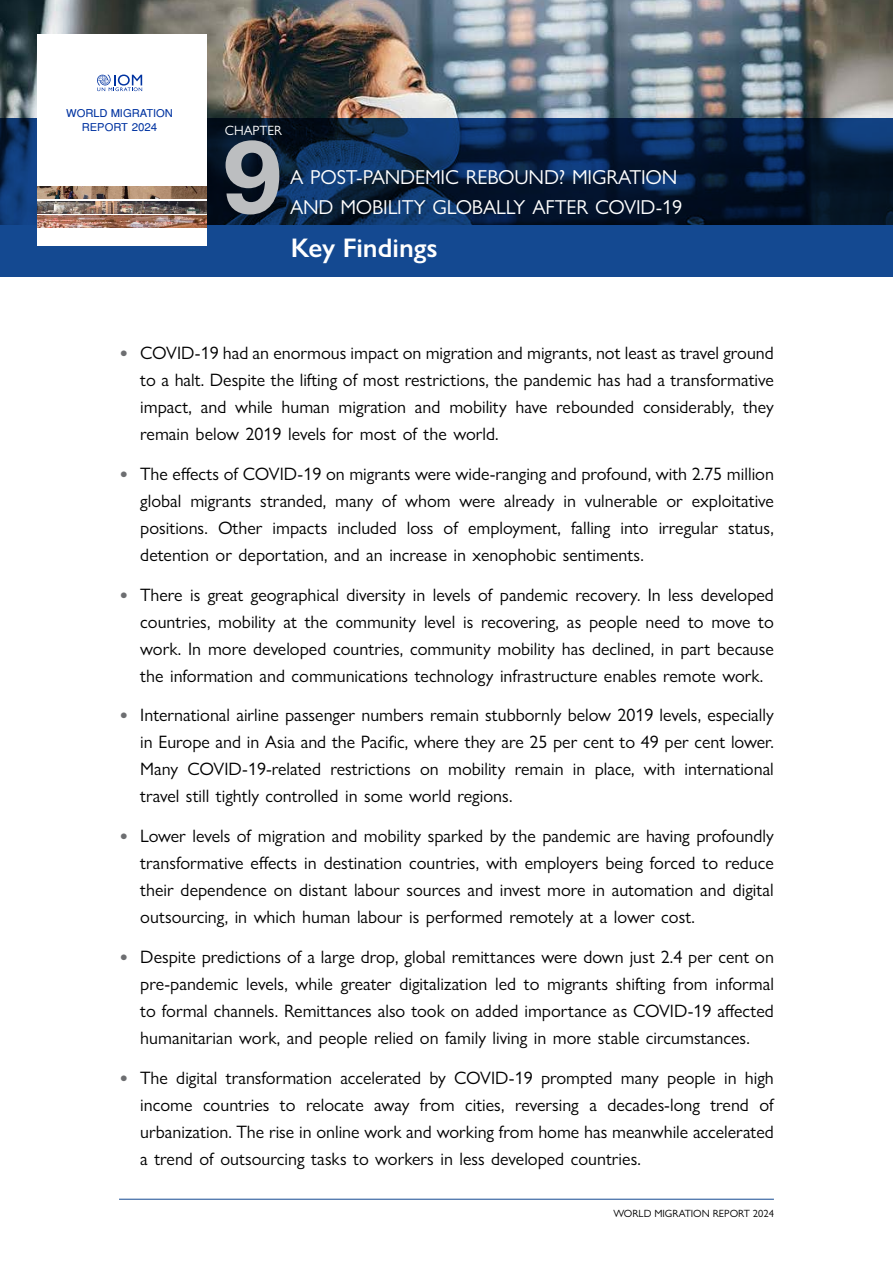
<style>
.page{position:relative;width:893px;height:1263px;background:#fff}
.page>*{position:absolute;margin:0;border:0;box-sizing:border-box;transform-origin:0 0}
.t1{font:700 105px "Neue Haas Unica W1 G";color:#bcbec0}
.t2{font:600 27px "Gill Sans Nova";color:#fff}
.t3{font:20.25px/30px "Gill Sans Nova";letter-spacing:-.01em;color:#fff}
.t4{font:18px/27px "Gill Sans Nova";color:#000;text-align:justify}
.t5{font:13.5px "Gill Sans Nova";color:#fff}
.t6{font:10.8px/14.1px "Helvetica";color:#0033a1;text-align:center}
.t7{font:10.5px "Gill Sans Nova";color:#000}
.s1{font-size:11.1px}
.s2{font-size:25.5px;color:#6d6e71}
</style>
<div class="page">
<hr style="left:119px;top:1199px;width:655px;height:1px;background:#144991">
<img style="left:0;top:0;width:893px;height:118px">
<svg style="left:0;top:118px;width:893px;height:158px;background:#0c2f5e"></svg>
<div style="left:37px;top:34px;width:169px;height:212px;background:#fff"></div>
<svg style="left:97px;top:75px;width:45px;height:16px"></svg>
<img style="left:37px;top:201px;width:169px;height:12px">
<img style="left:37px;top:186px;width:169px;height:13px">
<img style="left:37px;top:216px;width:169px;height:12px">
<p class="t6" style="left:66px;top:106px;width:108px">WORLD MIGRATION<br>REPORT <span class="s1">2024</span></p>
<p class="t5" style="left:225px;top:122px;width:59px">CHAPTER</p>
<h1 class="t1" style="left:223px;top:96px;width:64px">9</h1>
<p class="t3" style="left:290px;top:162px;width:394px">A POST-PANDEMIC REBOUND? MIGRATION<br>AND MOBILITY GLOBALLY AFTER COVID-19</p>
<h2 class="t2" style="left:291px;top:231px;width:148px">Key Findings</h2>
<p class="t4" style="left:140px;top:339px;width:635px;text-indent:-21px"><span class="s2">•</span> COVID-19 had an enormous impact on migration and migrants, not least as travel ground to a halt. Despite the lifting of most restrictions, the pandemic has had a transformative impact, and while human migration and mobility have rebounded considerably, they remain below 2019 levels for most of the world.</p>
<p class="t4" style="left:140px;top:460px;width:635px;text-indent:-21px"><span class="s2">•</span> The effects of COVID-19 on migrants were wide-ranging and profound, with 2.75 million global migrants stranded, many of whom were already in vulnerable or exploitative positions. Other impacts included loss of employment, falling into irregular status, detention or deportation, and an increase in xenophobic sentiments.</p>
<p class="t4" style="left:140px;top:581px;width:635px;text-indent:-21px"><span class="s2">•</span> There is great geographical diversity in levels of pandemic recovery. In less developed countries, mobility at the community level is recovering, as people need to move to work. In more developed countries, community mobility has declined, in part because the information and communications technology infrastructure enables remote work.</p>
<p class="t4" style="left:140px;top:702px;width:635px;text-indent:-21px"><span class="s2">•</span> International airline passenger numbers remain stubbornly below 2019 levels, especially in Europe and in Asia and the Pacific, where they are 25 per cent to 49 per cent lower.<br>Many COVID-19-related restrictions on mobility remain in place, with international travel still tightly controlled in some world regions.</p>
<p class="t4" style="left:140px;top:822px;width:635px;text-indent:-21px"><span class="s2">•</span> Lower levels of migration and mobility sparked by the pandemic are having profoundly transformative effects in destination countries, with employers being forced to reduce their dependence on distant labour sources and invest more in automation and digital outsourcing, in which human labour is performed remotely at a lower cost.</p>
<p class="t4" style="left:140px;top:943px;width:635px;text-indent:-21px"><span class="s2">•</span> Despite predictions of a large drop, global remittances were down just 2.4 per cent on pre-pandemic levels, while greater digitalization led to migrants shifting from informal to formal channels. Remittances also took on added importance as COVID-19 affected humanitarian work, and people relied on family living in more stable circumstances.</p>
<p class="t4" style="left:140px;top:1064px;width:635px;text-indent:-21px"><span class="s2">•</span> The digital transformation accelerated by COVID-19 prompted many people in high income countries to relocate away from cities, reversing a decades-long trend of urbanization. The rise in online work and working from home has meanwhile accelerated a trend of outsourcing tasks to workers in less developed countries.</p>
<p class="t7" style="left:613px;top:1207px;width:162px">WORLD MIGRATION REPORT 2024</p>
</div>
